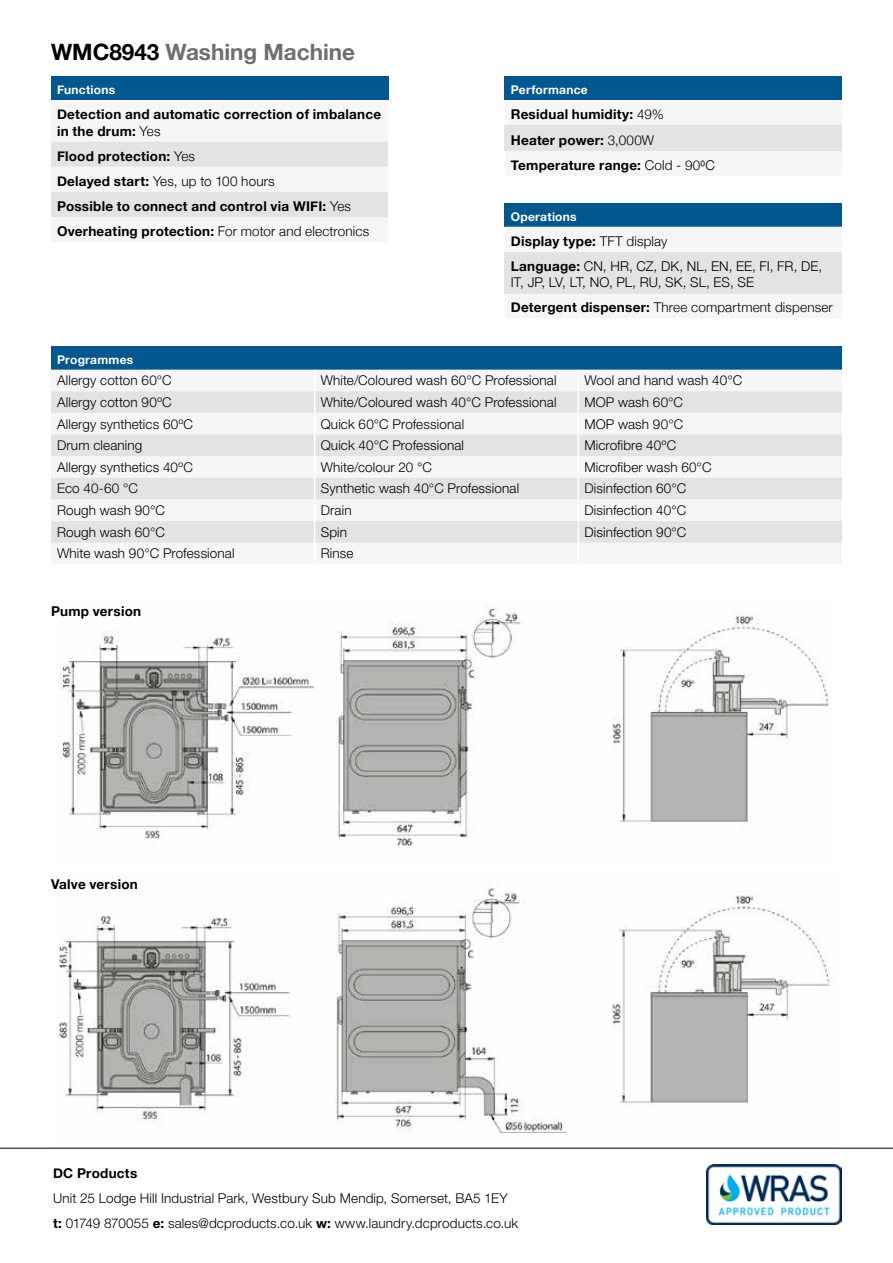
<style>
.page{position:relative;width:893px;height:1263px;background:#fff}
.page>*{position:absolute;margin:0;border:0;box-sizing:border-box;transform-origin:0 0}
.t1{font:700 22.5px "Helvetica Neue";color:#706f6f}
.t2{font:300 13.5px/25px "Helvetica Neue LT Std";letter-spacing:.01em;color:#000}
.t3{font:700 13.5px/25.2px "Helvetica Neue";letter-spacing:.02em;color:#000}
.t4{font:300 13.5px/25.2px "Helvetica Neue";letter-spacing:.01em;color:#000}
.t5{font:700 12px "Helvetica Neue";letter-spacing:.025em;color:#fff}
.s1{color:#000}
.s2{font-weight:300}
.s3{font-family:"Helvetica Neue";font-weight:700}
.s4{font-weight:700}
</style>
<div class="page">
<div style="left:51px;top:77px;width:337px;height:23px;background:#01578e"></div>
<svg style="left:51px;top:141px;width:337px;height:77px"></svg>
<svg style="left:51px;top:142px;width:337px;height:75px"></svg>
<hr style="left:0;top:1148px;width:893px;height:1px;background:#000">
<div style="left:505px;top:77px;width:337px;height:23px;background:#01578e"></div>
<div style="left:505px;top:125px;width:337px;height:26px;background:#e3e3e3"></div>
<div style="left:505px;top:203px;width:337px;height:24px;background:#01578e"></div>
<svg style="left:505px;top:293px;width:337px;height:1px"></svg>
<div style="left:505px;top:252px;width:337px;height:41px;background:#e3e3e3"></div>
<div style="left:51px;top:346px;width:791px;height:24px;background:#01578e"></div>
<svg style="left:51px;top:391px;width:791px;height:152px;fill:#e3e3e3"></svg>
<svg style="left:314px;top:391px;width:1px;height:152px"></svg>
<svg style="left:578px;top:391px;width:1px;height:152px"></svg>
<img style="left:706px;top:1165px;width:136px;height:60px">
<img style="left:58px;top:882px;width:773px;height:251px">
<img style="left:59px;top:605px;width:770px;height:241px">
<h1 class="t1" style="left:51px;top:35px;width:306px"><span class="s1">WMC8943</span> Washing Machine</h1>
<p class="t5" style="left:57px;top:81px;width:60px">Functions</p>
<p class="t3" style="left:57px;top:107px;width:326px;line-height:16.2px">Detection and automatic correction of imbalance in the drum: <span class="s2">Yes</span></p>
<p class="t3" style="left:57px;top:144px;width:140px">Flood protection: <span class="s2">Yes</span></p>
<p class="t2" style="left:57px;top:168px;width:219px"><span class="s3">Delayed start:</span> Yes, up to 100 hours</p>
<p class="t3" style="left:57px;top:194px;width:314px">Possible to connect and control via WIFI: <span class="s2">Yes<br></span>Overheating protection: <span class="s2">For motor and electronics</span></p>
<p class="t5" style="left:511px;top:81px;width:78px">Performance</p>
<p class="t3" style="left:511px;top:102px;width:206px">Residual humidity: <span class="s2">49%<br></span>Heater power: <span class="s2">3,000W<br></span>Temperature range: <span class="s2">Cold - 90⁰C</span></p>
<p class="t5" style="left:511px;top:207px;width:67px">Operations</p>
<p class="t4" style="left:511px;top:227px;width:313px"><span class="s4">Display type:</span> TFT display<br><span class="s4">Language:</span> CN, HR, CZ, DK, NL, EN, EE, FI, FR, DE,</p>
<p class="t4" style="left:511px;top:269px;width:323px">IT, JP, LV, LT, NO, PL, RU, SK, SL, ES, SE<br><span class="s4">Detergent dispenser:</span> Three compartment dispenser</p>
<p class="t5" style="left:57px;top:350px;width:78px">Programmes</p>
<p class="t2" style="left:57px;top:368px;width:116px">Allergy cotton 60°C</p>
<p class="t2" style="left:321px;top:368px;width:237px">White/Coloured wash 60°C Professional</p>
<p class="t2" style="left:584px;top:368px;width:159px">Wool and hand wash 40°C</p>
<p class="t2" style="left:57px;top:389px;width:116px">Allergy cotton 90ºC</p>
<p class="t2" style="left:321px;top:389px;width:237px">White/Coloured wash 40°C Professional</p>
<p class="t2" style="left:584px;top:389px;width:100px">MOP wash 60°C</p>
<p class="t2" style="left:57px;top:411px;width:138px">Allergy synthetics 60ºC</p>
<p class="t2" style="left:321px;top:411px;width:145px">Quick 60°C Professional</p>
<p class="t2" style="left:584px;top:411px;width:100px">MOP wash 90°C</p>
<p class="t2" style="left:57px;top:433px;width:87px">Drum cleaning</p>
<p class="t2" style="left:321px;top:433px;width:145px">Quick 40°C Professional</p>
<p class="t2" style="left:584px;top:433px;width:93px">Microfibre 40ºC</p>
<p class="t2" style="left:57px;top:454px;width:137px">Allergy synthetics 40ºC</p>
<p class="t2" style="left:321px;top:454px;width:113px">White/colour 20 °C</p>
<p class="t2" style="left:584px;top:454px;width:129px">Microfiber wash 60°C</p>
<p class="t2" style="left:57px;top:476px;width:82px">Eco 40-60 °C</p>
<p class="t2" style="left:321px;top:476px;width:200px">Synthetic wash 40°C Professional</p>
<p class="t2" style="left:584px;top:476px;width:103px">Disinfection 60°C</p>
<p class="t2" style="left:57px;top:497px;width:109px">Rough wash 90°C</p>
<p class="t2" style="left:321px;top:497px;width:32px">Drain</p>
<p class="t2" style="left:584px;top:497px;width:103px">Disinfection 40°C</p>
<p class="t2" style="left:57px;top:519px;width:109px">Rough wash 60°C</p>
<p class="t2" style="left:321px;top:519px;width:28px">Spin</p>
<p class="t2" style="left:584px;top:519px;width:104px">Disinfection 90°C</p>
<p class="t2" style="left:57px;top:541px;width:179px">White wash 90°C Professional</p>
<p class="t2" style="left:321px;top:541px;width:34px">Rinse</p>
<p class="t3" style="left:51px;top:598px;width:92px">Pump version</p>
<p class="t3" style="left:51px;top:872px;width:88px">Valve version</p>
<p class="t3" style="left:53px;top:1161px;width:86px">DC Products</p>
<p class="t2" style="left:53px;top:1185px;width:467px">Unit 25 Lodge Hill Industrial Park, Westbury Sub Mendip, Somerset, BA5 1EY <span class="s3">t:</span> 01749 870055 <span class="s3">e:</span> sales@dcproducts.co.uk <span class="s3">w:</span> www.laundry.dcproducts.co.uk</p>
</div>
